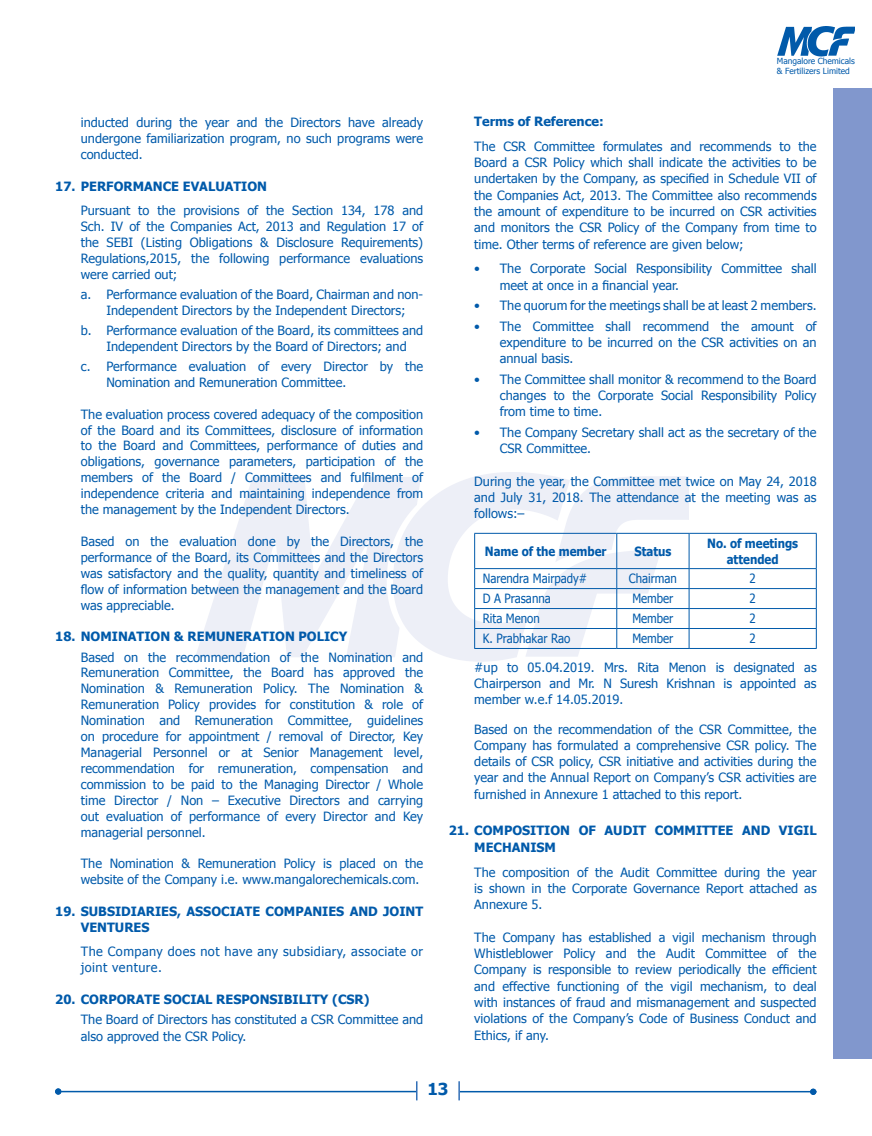
<style>
.page{position:relative;width:872px;height:1136px;background:#fff}
.page>*{position:absolute;margin:0;border:0;box-sizing:border-box;transform-origin:0 0}
.t1{font:700 16.5px "Tahoma";color:#015aaa}
.Normal__Web{font:12.75px/15.9px "Tahoma";color:#015aaa;text-align:justify}
.List_Paragraph{font:12.75px/16.4px "Tahoma";color:#015aaa;text-align:justify}
.ss{font:700 12.75px/15.9px "Tahoma";color:#015aaa}
.Normal__Web-2{font:12.75px "Tahoma";color:#015aaa;scale:.9 1}
.Normal__Web-3{font:12.75px/15.9px "Tahoma";letter-spacing:.035em;color:#015aaa}
.Normal__Web-4{font:700 12.75px/15.3px "Tahoma";color:#015aaa;text-align:center;scale:.9 1}
.Normal__Web-5{font:700 12.75px "Tahoma";color:#015aaa}
.t2{font:8.4px/10.1px "Tahoma";color:#015aaa}
</style>
<div class="page">
<img style="left:777px;top:27px;width:78px;height:29px">
<hr style="left:60px;top:1090px;width:357px;height:2px;background:#015aaa">
<hr style="left:460px;top:1090px;width:356px;height:2px;background:#015aaa">
<svg style="left:55px;top:1088px;width:6px;height:6px"></svg>
<svg style="left:416px;top:1081px;width:1px;height:19px"></svg>
<svg style="left:458px;top:1081px;width:2px;height:19px"></svg>
<svg style="left:810px;top:1088px;width:6px;height:6px"></svg>
<div style="left:833px;top:88px;width:39px;height:969px;background:#8197cd"></div>
<hr style="left:474px;top:533px;width:1px;height:35px;background:#015aaa">
<hr style="left:474px;top:533px;width:143px;height:1px;background:#015aaa">
<hr style="left:617px;top:533px;width:72px;height:1px;background:#015aaa">
<hr style="left:689px;top:533px;width:127px;height:1px;background:#015aaa">
<hr style="left:616px;top:533px;width:1px;height:35px;background:#015aaa">
<hr style="left:688px;top:533px;width:1px;height:35px;background:#015aaa">
<hr style="left:816px;top:533px;width:1px;height:35px;background:#015aaa">
<svg style="left:474px;top:569px;width:1px;height:79px"></svg>
<hr style="left:474px;top:568px;width:143px;height:1px;background:#015aaa">
<hr style="left:617px;top:568px;width:72px;height:1px;background:#015aaa">
<hr style="left:689px;top:568px;width:127px;height:1px;background:#015aaa">
<svg style="left:616px;top:569px;width:1px;height:79px"></svg>
<svg style="left:688px;top:569px;width:1px;height:79px"></svg>
<svg style="left:816px;top:569px;width:1px;height:79px"></svg>
<hr style="left:474px;top:588px;width:143px;height:1px;background:#015aaa">
<hr style="left:617px;top:588px;width:72px;height:1px;background:#015aaa">
<hr style="left:689px;top:588px;width:127px;height:1px;background:#015aaa">
<hr style="left:474px;top:608px;width:143px;height:1px;background:#015aaa">
<hr style="left:617px;top:608px;width:72px;height:1px;background:#015aaa">
<hr style="left:689px;top:608px;width:127px;height:1px;background:#015aaa">
<hr style="left:474px;top:628px;width:143px;height:1px;background:#015aaa">
<hr style="left:617px;top:628px;width:72px;height:1px;background:#015aaa">
<hr style="left:689px;top:628px;width:127px;height:1px;background:#015aaa">
<hr style="left:474px;top:648px;width:143px;height:1px;background:#015aaa">
<hr style="left:617px;top:648px;width:72px;height:1px;background:#015aaa">
<hr style="left:689px;top:648px;width:127px;height:1px;background:#015aaa">
<p class="Normal__Web" style="left:81px;top:114px;width:344px">inducted during the year and the Directors have already undergone familiarization program, no such programs were conducted.</p>
<p class="ss" style="left:55px;top:177px;width:213px">17. PERFORMANCE EVALUATION</p>
<p class="Normal__Web" style="left:81px;top:202px;width:344px">Pursuant to the provisions of the Section 134, 178 and Sch. IV of the Companies Act, 2013 and Regulation 17 of the SEBI (Listing Obligations &amp; Disclosure Requirements)<br>Regulations,2015, the following performance evaluations were carried out;</p>
<p class="Normal__Web" style="left:106px;top:285px;width:318px;text-indent:-26px">a. Performance evaluation of the Board, Chairman and non-<br>Independent Directors by the Independent Directors;</p>
<p class="Normal__Web" style="left:106px;top:321px;width:318px;text-indent:-26px">b. Performance evaluation of the Board, its committees and<br>Independent Directors by the Board of Directors; and</p>
<p class="Normal__Web" style="left:106px;top:357px;width:318px;text-indent:-26px">c. Performance evaluation of every Director by the<br>Nomination and Remuneration Committee.</p>
<p class="Normal__Web" style="left:81px;top:405px;width:344px">The evaluation process covered adequacy of the composition of the Board and its Committees, disclosure of information to the Board and Committees, performance of duties and obligations, governance parameters, participation of the members of the Board / Committees and fulfilment of independence criteria and maintaining independence from the management by the Independent Directors.</p>
<p class="Normal__Web" style="left:81px;top:532px;width:344px">Based on the evaluation done by the Directors, the performance of the Board, its Committees and the Directors was satisfactory and the quality, quantity and timeliness of flow of information between the management and the Board was appreciable.</p>
<p class="ss" style="left:55px;top:628px;width:293px">18. NOMINATION &amp; REMUNERATION POLICY</p>
<p class="Normal__Web" style="left:81px;top:648px;width:344px">Based on the recommendation of the Nomination and Remuneration Committee, the Board has approved the Nomination &amp; Remuneration Policy. The Nomination &amp; Remuneration Policy provides for constitution &amp; role of Nomination and Remuneration Committee, guidelines on procedure for appointment / removal of Director, Key Managerial Personnel or at Senior Management level, recommendation for remuneration, compensation and commission to be paid to the Managing Director / Whole time Director / Non – Executive Directors and carrying out evaluation of performance of every Director and Key managerial personnel.</p>
<p class="Normal__Web" style="left:81px;top:855px;width:344px">The Nomination &amp; Remuneration Policy is placed on the website of the Company i.e. www.mangalorechemicals.com.</p>
<p class="ss" style="left:81px;top:902px;width:344px;text-indent:-26px">19. SUBSIDIARIES, ASSOCIATE COMPANIES AND JOINT<br>VENTURES</p>
<p class="Normal__Web-3" style="left:81px;top:943px;width:344px">The Company does not have any subsidiary, associate or joint venture.</p>
<p class="ss" style="left:55px;top:990px;width:316px">20. CORPORATE SOCIAL RESPONSIBILITY (CSR)</p>
<p class="Normal__Web" style="left:81px;top:1010px;width:344px;line-height:16.4px">The Board of Directors has constituted a CSR Committee and also approved the CSR Policy.</p>
<p class="t2" style="left:777px;top:55px;width:79px">Mangalore Chemicals &amp; Fertilizers Limited</p>
<p class="Normal__Web-5" style="left:474px;top:112px;width:131px">Terms of Reference:</p>
<p class="Normal__Web" style="left:474px;top:138px;width:344px">The CSR Committee formulates and recommends to the Board a CSR Policy which shall indicate the activities to be undertaken by the Company, as specified in Schedule VII of the Companies Act, 2013. The Committee also recommends the amount of expenditure to be incurred on CSR activities and monitors the CSR Policy of the Company from time to time. Other terms of reference are given below;</p>
<p class="Normal__Web" style="left:500px;top:260px;width:318px;line-height:16.4px;text-indent:-26px">• The Corporate Social Responsibility Committee shall meet at once in a financial year.</p>
<p class="Normal__Web" style="left:474px;top:297px;width:344px">• The quorum for the meetings shall be at least 2 members.</p>
<p class="Normal__Web" style="left:500px;top:317px;width:318px;text-indent:-26px">• The Committee shall recommend the amount of expenditure to be incurred on the CSR activities on an annual basis.</p>
<p class="Normal__Web" style="left:500px;top:370px;width:318px;text-indent:-26px">• The Committee shall monitor &amp; recommend to the Board changes to the Corporate Social Responsibility Policy from time to time.</p>
<p class="Normal__Web" style="left:500px;top:423px;width:318px;line-height:16.4px;text-indent:-26px">• The Company Secretary shall act as the secretary of the<br>CSR Committee.</p>
<p class="Normal__Web" style="left:474px;top:472px;width:344px">During the year, the Committee met twice on May 24, 2018 and July 31, 2018. The attendance at the meeting was as follows:–</p>
<p class="Normal__Web-4" style="left:485px;top:542px;width:137px">Name of the member</p>
<p class="Normal__Web-4" style="left:634px;top:542px;width:43px">Status</p>
<p class="Normal__Web-4" style="left:707px;top:535px;width:103px">No. of meetings attended</p>
<p class="Normal__Web-2" style="left:483px;top:570px;width:118px">Narendra Mairpady#</p>
<p class="Normal__Web-2" style="left:629px;top:570px;width:55px">Chairman</p>
<p class="Normal__Web-2" style="left:749px;top:570px;width:8px">2</p>
<p class="Normal__Web-2" style="left:483px;top:590px;width:77px">D A Prasanna</p>
<p class="Normal__Web-2" style="left:632px;top:590px;width:47px">Member</p>
<p class="Normal__Web-2" style="left:749px;top:590px;width:8px">2</p>
<p class="Normal__Web-2" style="left:483px;top:610px;width:65px">Rita Menon</p>
<p class="Normal__Web-2" style="left:632px;top:610px;width:47px">Member</p>
<p class="Normal__Web-2" style="left:749px;top:610px;width:8px">2</p>
<p class="Normal__Web-2" style="left:483px;top:630px;width:99px">K. Prabhakar Rao</p>
<p class="Normal__Web-2" style="left:632px;top:630px;width:47px">Member</p>
<p class="Normal__Web-2" style="left:749px;top:630px;width:8px">2</p>
<p class="Normal__Web" style="left:474px;top:658px;width:344px">#up to 05.04.2019. Mrs. Rita Menon is designated as Chairperson and Mr. N Suresh Krishnan is appointed as member w.e.f 14.05.2019.</p>
<p class="Normal__Web" style="left:474px;top:720px;width:344px">Based on the recommendation of the CSR Committee, the Company has formulated a comprehensive CSR policy. The details of CSR policy, CSR initiative and activities during the year and the Annual Report on Company’s CSR activities are furnished in Annexure 1 attached to this report.</p>
<p class="ss" style="left:474px;top:821px;width:344px;text-indent:-26px">21. COMPOSITION OF AUDIT COMMITTEE AND VIGIL<br>MECHANISM</p>
<p class="List_Paragraph" style="left:474px;top:863px;width:344px">The composition of the Audit Committee during the year is shown in the Corporate Governance Report attached as Annexure 5.</p>
<p class="List_Paragraph" style="left:474px;top:928px;width:344px">The Company has established a vigil mechanism through Whistleblower Policy and the Audit Committee of the Company is responsible to review periodically the efficient and effective functioning of the vigil mechanism, to deal with instances of fraud and mismanagement and suspected violations of the Company’s Code of Business Conduct and Ethics, if any.</p>
<p class="t1" style="left:427px;top:1077px;width:23px">13</p>
</div>
